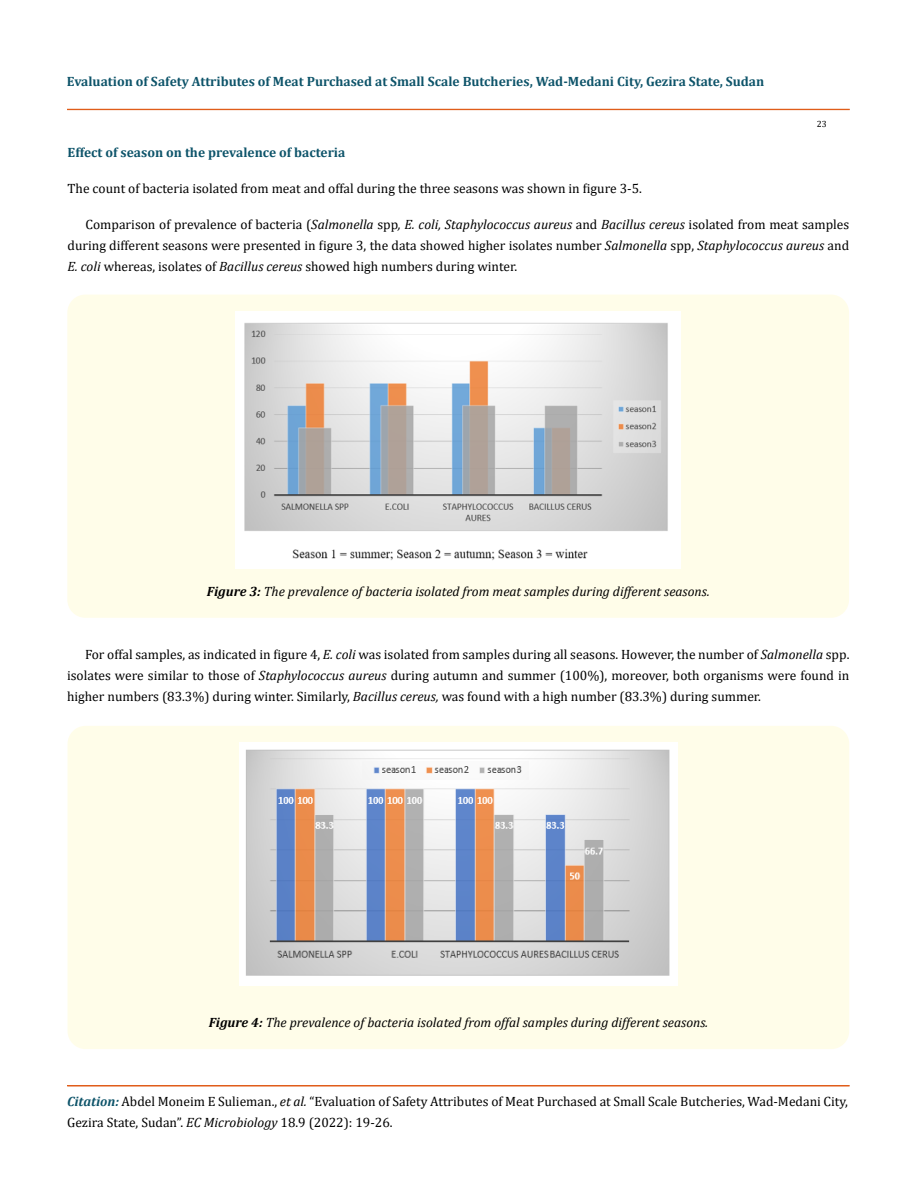
<style>
.page{position:relative;width:917px;height:1190px;background:#fff}
.page>*{position:absolute;margin:0;border:0;box-sizing:border-box;transform-origin:0 0}
.t1{font:13.5px/21px "Cambria";color:#000;text-align:justify}
.t2{font:italic 13.5px "Cambria";color:#000}
.t3{font:700 13.5px "Cambria";color:#0e546a}
.t4{font:9px "Cambria";color:#000}
.s1{font-style:italic}
.s2{font-weight:700}
.s3{font-weight:700;font-style:italic;color:#0e546a}
</style>
<div class="page">
<div style="left:67px;top:109px;width:782px;height:1px;border:1px solid #e05d1a"></div>
<div style="left:67px;top:1085px;width:782px;height:1px;border:1px solid #e05d1a"></div>
<div style="left:67px;top:294px;width:782px;height:324px;background:#fffde9;border-radius:18px"></div>
<img style="left:236px;top:312px;width:444px;height:257px">
<div style="left:68px;top:726px;width:781px;height:323px;background:#fffde9;border-radius:18px"></div>
<img style="left:239px;top:742px;width:438px;height:243px">
<p class="t3" style="left:67px;top:72px;width:699px">Evaluation of Safety Attributes of Meat Purchased at Small Scale Butcheries, Wad-Medani City, Gezira State, Sudan</p>
<p class="t4" style="left:816px;top:118px;width:11px">23</p>
<p class="t3" style="left:68px;top:143px;width:279px">Effect of season on the prevalence of bacteria</p>
<p class="t1" style="left:68px;top:178px;width:576px">The count of bacteria isolated from meat and offal during the three seasons was shown in figure 3-5.</p>
<p class="t1" style="left:68px;top:214px;width:783px;text-indent:18px">Comparison of prevalence of bacteria (<span class="s1">Salmonella</span> spp<span class="s1">, E. coli, Staphylococcus aureus</span> and <span class="s1">Bacillus cereus</span> isolated from meat samples during different seasons were presented in figure 3, the data showed higher isolates number <span class="s1">Salmonella</span> spp, <span class="s1">Staphylococcus aureus</span> and <span class="s1">E. coli</span> whereas, isolates of <span class="s1">Bacillus cereus</span> showed high numbers during winter.</p>
<p class="t2" style="left:207px;top:582px;width:504px"><span class="s2">Figure 3:</span> The prevalence of bacteria isolated from meat samples during different seasons.</p>
<p class="t1" style="left:67px;top:643px;width:783px;text-indent:18px">For offal samples, as indicated in figure 4, <span class="s1">E. coli</span> was isolated from samples during all seasons. However, the number of <span class="s1">Salmonella</span> spp. isolates were similar to those of <span class="s1">Staphylococcus aureus</span> during autumn and summer (100%), moreover, both organisms were found in higher numbers (83.3%) during winter. Similarly, <span class="s1">Bacillus cereus,</span> was found with a high number (83.3%) during summer.</p>
<p class="t2" style="left:209px;top:1013px;width:501px"><span class="s2">Figure 4:</span> The prevalence of bacteria isolated from offal samples during different seasons.</p>
<p class="t1" style="left:67px;top:1090px;width:782px"><span class="s3">Citation:</span> Abdel Moneim E Sulieman., <span class="s1">et al.</span> “Evaluation of Safety Attributes of Meat Purchased at Small Scale Butcheries, Wad-Medani City,<br>Gezira State, Sudan”. <span class="s1">EC Microbiology</span> 18.9 (2022): 19-26.</p>
</div>
